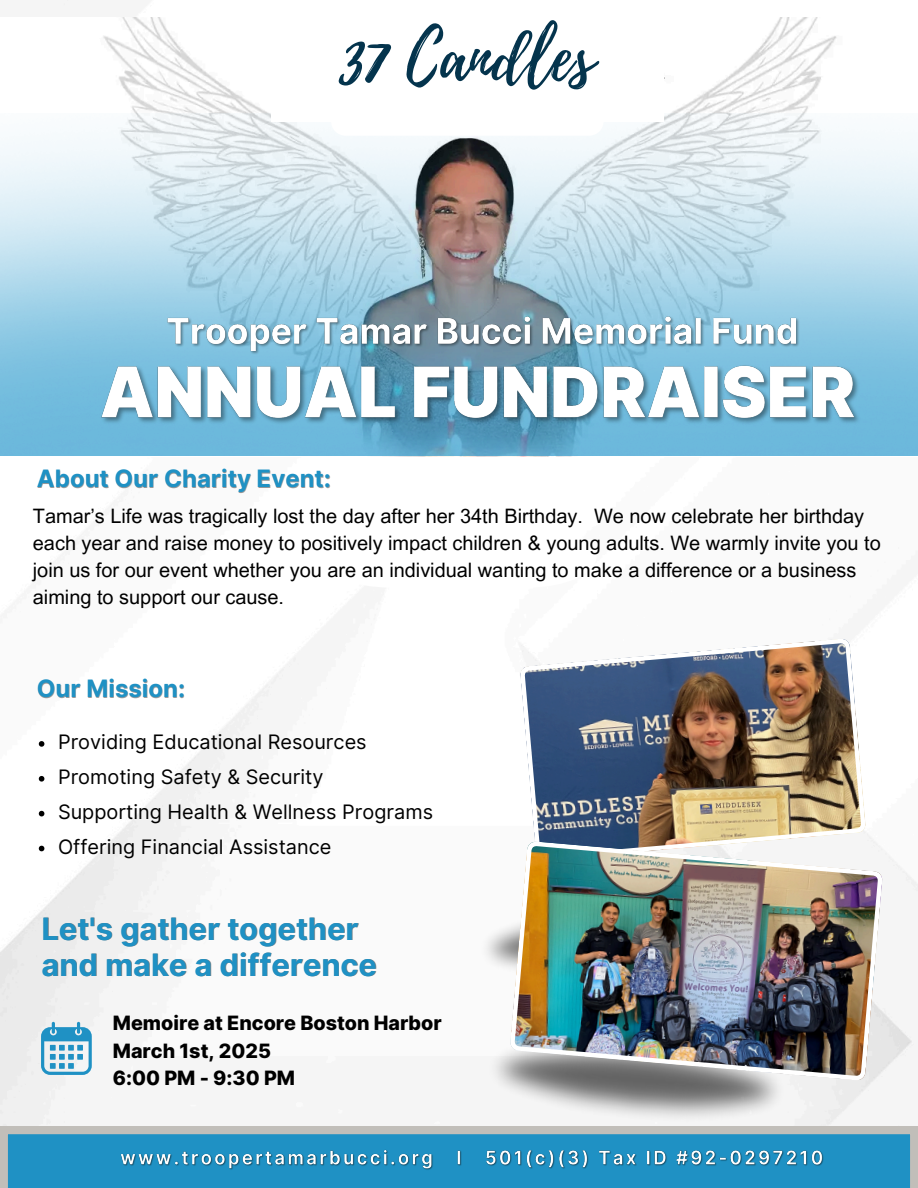
<style>
.page{position:relative;width:918px;height:1188px;background:#fff}
.page>*{position:absolute;margin:0;border:0;box-sizing:border-box;transform-origin:0 0}
.t1{font:67.5px "Playlist Script";color:#04344d}
.t2{font:700 30.75px "Inter";color:#1f91c4}
.t3{font:700 24px "Inter";color:#1f91c4}
.t4{font:19.95px/27px "Arial MT Pro";color:#000}
.t5{font:19.95px "Inter";color:#000}
.t6{font:800 19.8px/27.5px "Inter";color:#000}
</style>
<div class="page">
<img style="left:0;top:17px;width:918px;height:97px">
<img style="left:0;top:114px;width:918px;height:342px">
<svg style="left:41px;top:1022px;width:51px;height:53px"></svg>
<img style="left:479px;top:1025px;width:316px;height:101px">
<img style="left:520px;top:639px;width:346px;height:202px">
<img style="left:510px;top:841px;width:372px;height:240px">
<svg style="left:0;top:1126px;width:918px;height:62px;background:#429ac1"></svg>
<div style="left:271px;top:0;width:393px;height:121px;background:#fff"></div>
<svg style="left:331px;top:121px;width:273px;height:15px"></svg>
<img style="left:97px;top:350px;width:774px;height:84px">
<img style="left:164px;top:309px;width:639px;height:49px">
<svg style="left:39px;top:741px;width:5px;height:6px"></svg>
<svg style="left:39px;top:776px;width:5px;height:6px"></svg>
<svg style="left:39px;top:811px;width:5px;height:5px"></svg>
<svg style="left:39px;top:846px;width:5px;height:5px"></svg>
<img style="left:118px;top:1145px;width:710px;height:27px">
<h5 class="t1" style="left:340px;top:9px;width:255px">37 Candles</h5>
<p class="t3" style="left:37px;top:464px;width:296px">About Our Charity Event:</p>
<p class="t4" style="left:33px;top:505px;width:849px">Tamar’s Life was tragically lost the day after her 34th Birthday. We now celebrate her birthday each year and raise money to positively impact children &amp; young adults. We warmly invite you to join us for our event whether you are an individual wanting to make a difference or a business aiming to support our cause.</p>
<h5 class="t3" style="left:37px;top:674px;width:150px">Our Mission:</h5>
<p class="t5" style="left:58px;top:730px;width:310px">Providing Educational Resources</p>
<p class="t5" style="left:58px;top:765px;width:267px">Promoting Safety &amp; Security</p>
<p class="t5" style="left:58px;top:800px;width:377px">Supporting Health &amp; Wellness Programs</p>
<p class="t5" style="left:58px;top:834px;width:275px">Offering Financial Assistance</p>
<p class="t2" style="left:42px;top:910px;width:319px">Let's gather together</p>
<p class="t2" style="left:42px;top:946px;width:337px">and make a difference</p>
<h4 class="t6" style="left:113px;top:1009px;width:330px">Memoire at Encore Boston Harbor<br>March 1st, 2025<br>6:00 PM - 9:30 PM</h4>
</div>
